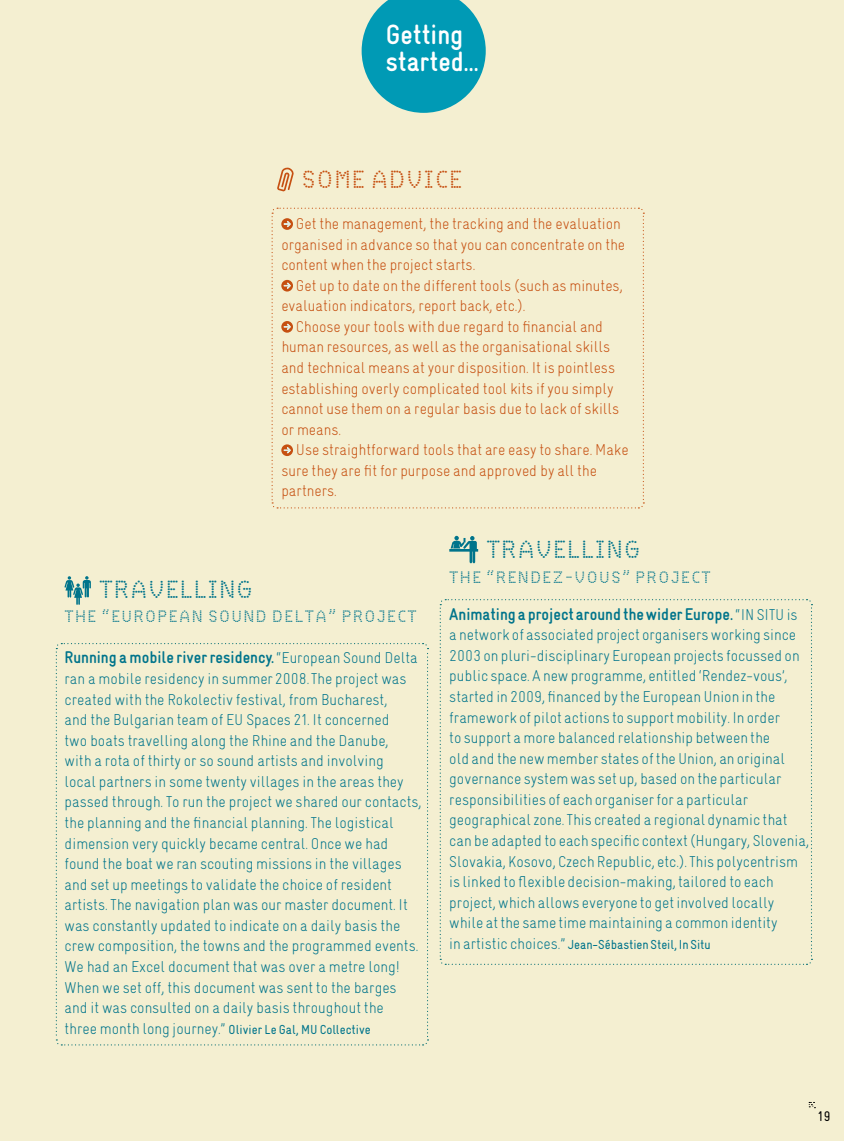
<style>
.page{position:relative;width:844px;height:1141px;background:#fff}
.page>*{position:absolute;margin:0;border:0;box-sizing:border-box;transform-origin:0 0}
.t1{font:700 28px/27.1px "Gravur Condensed";color:#fff}
.t2{font:26.25px "Amb B Dot";letter-spacing:.04em;color:#00748b}
.t3{font:26.25px "Amb B Dot";letter-spacing:.04em;color:#c65011}
.t4{font:17.5px "Amb B Dot";letter-spacing:.08em;color:#00748b}
.t5{font:700 17.15px "Gravur Condensed";color:#00748b}
.t6{font:300 15.75px/20.7px "Gravur Condensed";color:#00748b}
.t7{font:300 15.75px/20.7px "Gravur Condensed";color:#c65011}
.t8{font:14px "Gravur Condensed";color:#000}
.t9{font:13.12px "Gravur Condensed";color:#00748b}
.s1{font-weight:300;font-size:15.75px}
</style>
<div class="page">
<div style="left:0;top:0;width:843px;height:1141px;background:#f4efd1"></div>
<svg style="left:808px;top:1102px;width:7px;height:6px"></svg>
<svg style="left:64px;top:576px;width:27px;height:29px"></svg>
<svg style="left:449px;top:536px;width:29px;height:27px"></svg>
<svg style="left:55px;top:643px;width:373px;height:403px"></svg>
<svg style="left:439px;top:599px;width:373px;height:366px"></svg>
<svg style="left:277px;top:167px;width:17px;height:25px"></svg>
<svg style="left:271px;top:207px;width:373px;height:302px"></svg>
<svg style="left:361px;top:0;width:124px;height:113px"></svg>
<h1 class="t1" style="left:385px;top:21px;width:94px">Getting started…</h1>
<h2 class="t3" style="left:302px;top:163px;width:162px">SOME ADVICE</h2>
<p class="t7" style="left:281px;top:213px;width:345px;text-indent:14px">Get the management, the tracking and the evaluation organised in advance so that you can concentrate on the content when the project starts.</p>
<p class="t7" style="left:281px;top:275px;width:343px;text-indent:14px">Get up to date on the different tools (such as minutes, evaluation indicators, report back, etc.).</p>
<p class="t7" style="left:281px;top:316px;width:339px;text-indent:14px">Choose your tools with due regard to financial and human resources, as well as the organisational skills and technical means at your disposition. It is pointless establishing overly complicated tool kits if you simply cannot use them on a regular basis due to lack of skills or means.</p>
<p class="t7" style="left:281px;top:439px;width:349px;text-indent:14px">Use straightforward tools that are easy to share. Make sure they are fit for purpose and approved by all the partners.</p>
<h2 class="t2" style="left:99px;top:573px;width:155px">TRAVELLING</h2>
<p class="t4" style="left:64px;top:606px;width:353px">THE “EUROPEAN SOUND DELTA” PROJECT</p>
<p class="t5" style="left:64px;top:648px;width:354px">Running a mobile river residency. <span class="s1">“European Sound Delta</span></p>
<p class="t6" style="left:64px;top:668px;width:358px">ran a mobile residency in summer 2008. The project was created with the Rokolectiv festival, from Bucharest,<br>and the Bulgarian team of EU Spaces 21. It concerned<br>two boats travelling along the Rhine and the Danube,<br>with a rota of thirty or so sound artists and involving<br>local partners in some twenty villages in the areas they passed through. To run the project we shared our contacts, the planning and the financial planning. The logistical dimension very quickly became central. Once we had found the boat we ran scouting missions in the villages and set up meetings to validate the choice of resident artists. The navigation plan was our master document. It was constantly updated to indicate on a daily basis the crew composition, the towns and the programmed events.<br>We had an Excel document that was over a metre long!<br>When we set off, this document was sent to the barges and it was consulted on a daily basis throughout the</p>
<p class="t9" style="left:64px;top:1022px;width:307px"><span class="s1">three month long journey.”</span> Olivier Le Gal, MU Collective</p>
<h2 class="t2" style="left:486px;top:533px;width:155px">TRAVELLING</h2>
<p class="t4" style="left:449px;top:566px;width:263px">THE “RENDEZ-VOUS” PROJECT</p>
<p class="t5" style="left:449px;top:604px;width:350px">Animating a project around the wider Europe. <span class="s1">“IN SITU is</span></p>
<p class="t6" style="left:449px;top:625px;width:361px">a network of associated project organisers working since 2003 on pluri-disciplinary European projects focussed on public space. A new programme, entitled ‘Rendez-vous’, started in 2009, financed by the European Union in the framework of pilot actions to support mobility. In order<br>to support a more balanced relationship between the<br>old and the new member states of the Union, an original governance system was set up, based on the particular responsibilities of each organiser for a particular geographical zone. This created a regional dynamic that can be adapted to each specific context (Hungary, Slovenia, Slovakia, Kosovo, Czech Republic, etc.). This polycentrism is linked to flexible decision-making, tailored to each project, which allows everyone to get involved locally while at the same time maintaining a common identity</p>
<p class="t9" style="left:449px;top:937px;width:263px"><span class="s1">in artistic choices.”</span> Jean-Sébastien Steil, In Situ</p>
<p class="t8" style="left:816px;top:1108px;width:15px">19</p>
</div>
